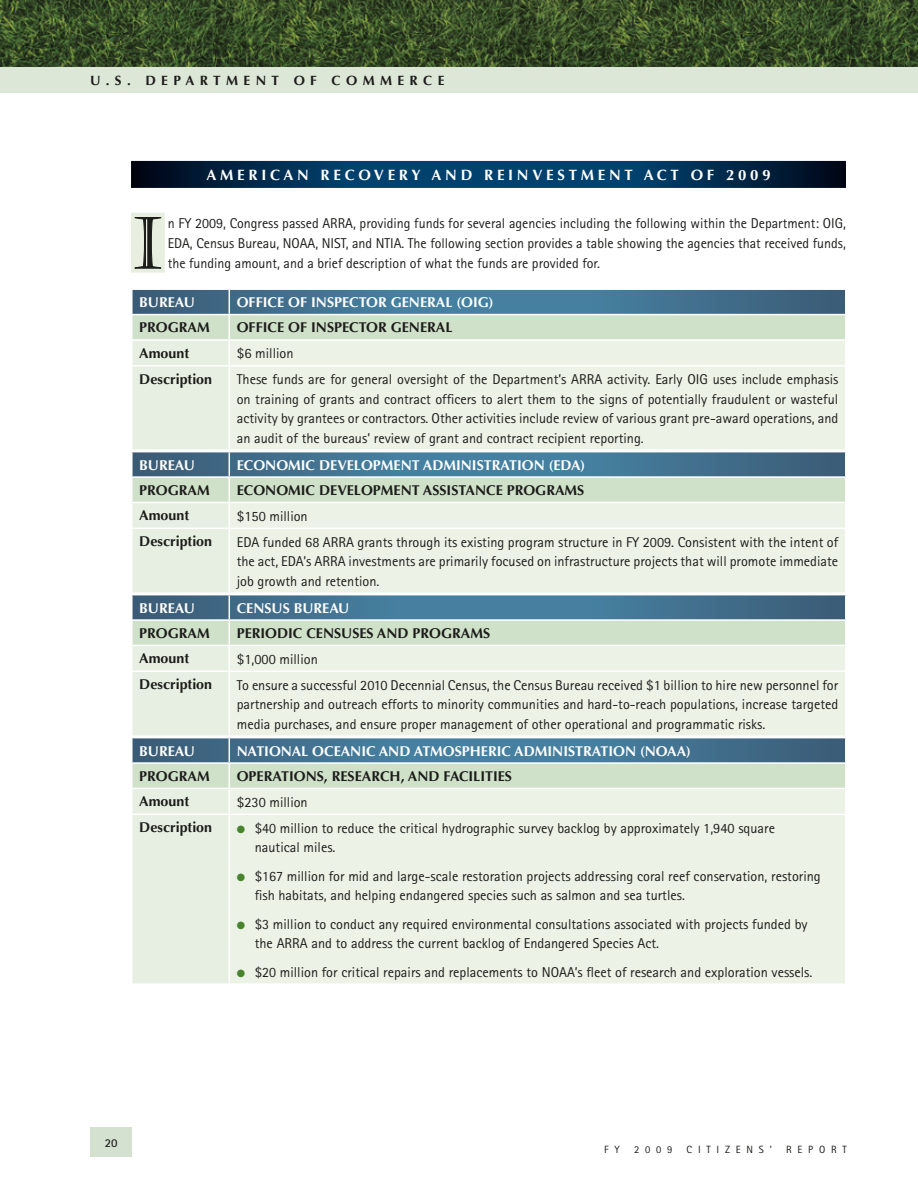
<style>
.page{position:relative;width:918px;height:1188px;background:#fff}
.page>*{position:absolute;margin:0;border:0;box-sizing:border-box;transform-origin:0 0}
.P_MDAdropcap{font:70.95px "Castellar";color:#1c1c1a}
.H1_BlueBoxHeader{font:700 15px "Optima";letter-spacing:.25em;color:#fff}
.Table_PerformOutcome{font:14.25px/19.5px "Rotis Sans Serif";color:#1c1c1a;text-align:justify}
.L1_BulletDots{font:14.25px/19.5px "Rotis Sans Serif";color:#1c1c1a}
.P_MDAdropcap-2{font:14.25px/20.2px "Rotis Sans Serif";color:#1c1c1a;text-align:justify}
.Table_PerformOutcome-2{font:700 14.25px "Optima";color:#1c1c1a}
.MDATable_ColHeader{font:700 14.25px "Optima";color:#fff}
.MDATable_Title{font:700 14.25px "Optima";color:#fff}
.t1{font:700 13.5px "Optima";color:#1c1c1a}
.t2{font:700 12px "Rotis Sans Serif";color:#1c1c1a}
.t3{font:10.5px "Rotis Sans Serif";letter-spacing:.55em;color:#1c1c1a}
.s1{color:#47842e}
</style>
<div class="page">
<svg style="left:131px;top:161px;width:715px;height:27px;background:#003054"></svg>
<hr style="left:131px;top:213px;width:3px;height:60px;background:#e8efe1">
<div style="left:134px;top:213px;width:31px;height:60px;background:#e8efe1"></div>
<svg style="left:134px;top:217px;width:27px;height:52px"></svg>
<svg style="left:132px;top:289px;width:714px;height:694px;background:#d1ded7"></svg>
<hr style="left:845px;top:764px;width:2px;height:24px;background:#fff">
<img style="left:0;top:0;width:917px;height:67px">
<div style="left:91px;top:1127px;width:41px;height:29px;background:#d5e1d0"></div>
<div style="left:0;top:67px;width:917px;height:25px;background:#dde7d8"></div>
<p class="t1" style="left:90px;top:72px;width:86px">U .S. DEPARTMENT</p>
<p class="t1" style="left:294px;top:72px;width:22px">O F</p>
<p class="t1" style="left:332px;top:72px;width:46px">COMMERCE</p>
<p class="H1_BlueBoxHeader" style="left:206px;top:167px;width:566px">AMERI CAN RECOV ERY AND REI NVESTMENT ACT OF 2009</p>
<p class="P_MDAdropcap" style="left:134px;top:206px;width:28px">I</p>
<p class="P_MDAdropcap-2" style="left:168px;top:213px;width:680px">n FY 2009, Congress passed ARRA, providing funds for several agencies including the following within the Department: OIG, EDA, Census Bureau, NOAA, NIST, and NTIA. The following section provides a table showing the agencies that received funds, the funding amount, and a brief description of what the funds are provided for.</p>
<p class="MDATable_Title" style="left:139px;top:294px;width:55px">BU REAU</p>
<p class="MDATable_ColHeader" style="left:237px;top:294px;width:258px">OFFICE OF I NSPECTOR GENERAL (OIG)</p>
<p class="Table_PerformOutcome-2" style="left:139px;top:319px;width:40px">PROGRAM</p>
<p class="Table_PerformOutcome-2" style="left:237px;top:319px;width:84px">OFFICE OF INSPECT</p>
<p class="Table_PerformOutcome-2" style="left:366px;top:319px;width:45px">OR GENERAL</p>
<p class="Table_PerformOutcome-2" style="left:139px;top:345px;width:51px">AMOUNT</p>
<p class="Table_PerformOutcome" style="left:237px;top:344px;width:58px">$6 million</p>
<p class="Table_PerformOutcome-2" style="left:139px;top:371px;width:74px">DESCRIPTION</p>
<p class="Table_PerformOutcome" style="left:237px;top:370px;width:603px">These funds are for general oversight of the Department’s ARRA activity. Early OIG uses include emphasis on training of grants and contract officers to alert them to the signs of potentially fraudulent or wasteful activity by grantees or contractors. Other activities include review of various grant pre-award operations, and an audit of the bureaus’ review of grant and contract recipient reporting.</p>
<p class="MDATable_Title" style="left:139px;top:456px;width:55px">BU REAU</p>
<p class="MDATable_ColHeader" style="left:237px;top:456px;width:350px">ECONOMIC DEVELOPMENT ADMI NISTRATION (EDA)</p>
<p class="Table_PerformOutcome-2" style="left:139px;top:482px;width:40px">PROGRAM</p>
<p class="Table_PerformOutcome-2" style="left:237px;top:482px;width:147px">ECONOMIC DEVELOPMENT</p>
<p class="Table_PerformOutcome-2" style="left:423px;top:482px;width:38px">ASSISTANCE</p>
<p class="Table_PerformOutcome-2" style="left:507px;top:482px;width:40px">PROGRAMS</p>
<p class="Table_PerformOutcome-2" style="left:139px;top:507px;width:51px">AMOUNT</p>
<p class="Table_PerformOutcome" style="left:237px;top:506px;width:72px">$150 million</p>
<p class="Table_PerformOutcome-2" style="left:139px;top:533px;width:74px">DESCRIPTION</p>
<p class="Table_PerformOutcome" style="left:237px;top:532px;width:603px">EDA funded 68 ARRA grants through its existing program structure in FY 2009. Consistent with the intent of the act, EDA’s ARRA investments are primarily focused on infrastructure projects that will promote immediate job growth and retention.</p>
<p class="MDATable_Title" style="left:139px;top:599px;width:55px">BU REAU</p>
<p class="MDATable_ColHeader" style="left:237px;top:599px;width:112px">CENSUS BU REAU</p>
<p class="Table_PerformOutcome-2" style="left:139px;top:625px;width:40px">PROGRAM</p>
<p class="Table_PerformOutcome-2" style="left:237px;top:625px;width:152px">PERIODIC CENSUSES AND</p>
<p class="Table_PerformOutcome-2" style="left:413px;top:625px;width:40px">PROGRAMS</p>
<p class="Table_PerformOutcome-2" style="left:139px;top:650px;width:51px">AMOUNT</p>
<p class="Table_PerformOutcome" style="left:237px;top:649px;width:83px">$1,000 million</p>
<p class="Table_PerformOutcome-2" style="left:139px;top:676px;width:74px">DESCRIPTION</p>
<p class="Table_PerformOutcome" style="left:237px;top:675px;width:603px">To ensure a successful 2010 Decennial Census, the Census Bureau received $1 billion to hire new personnel for partnership and outreach efforts to minority communities and hard-to-reach populations, increase targeted media purchases, and ensure proper management of other operational and programmatic risks.</p>
<p class="MDATable_Title" style="left:139px;top:742px;width:55px">BU REAU</p>
<p class="MDATable_ColHeader" style="left:237px;top:742px;width:456px">NATIONAL OCEANIC AND ATMOSPHERIC ADMI NISTRATION (NOAA)</p>
<p class="Table_PerformOutcome-2" style="left:139px;top:768px;width:40px">PROGRAM</p>
<p class="Table_PerformOutcome-2" style="left:237px;top:768px;width:10px">OPERAT</p>
<p class="Table_PerformOutcome-2" style="left:289px;top:768px;width:61px">IONS, RESEARCH</p>
<p class="Table_PerformOutcome-2" style="left:401px;top:768px;width:19px">, AND</p>
<p class="Table_PerformOutcome-2" style="left:443px;top:768px;width:62px">FACILITIES</p>
<p class="Table_PerformOutcome-2" style="left:139px;top:793px;width:51px">AMOUNT</p>
<p class="Table_PerformOutcome" style="left:237px;top:792px;width:72px">$230 million</p>
<p class="Table_PerformOutcome-2" style="left:139px;top:819px;width:74px">DESCRIPTION</p>
<p class="L1_BulletDots" style="left:255px;top:818px;width:522px;text-indent:-18px"><span class="s1">●</span> $40 million to reduce the critical hydrographic survey backlog by approximately 1,940 square nautical miles.</p>
<p class="L1_BulletDots" style="left:255px;top:866px;width:567px;text-indent:-18px"><span class="s1">●</span> $167 million for mid and large-scale restoration projects addressing coral reef conservation, restoring fish habitats, and helping endangered species such as salmon and sea turtles.</p>
<p class="L1_BulletDots" style="left:255px;top:914px;width:554px;text-indent:-18px"><span class="s1">●</span> $3 million to conduct any required environmental consultations associated with projects funded by the ARRA and to address the current backlog of Endangered Species Act.</p>
<p class="L1_BulletDots" style="left:237px;top:962px;width:577px"><span class="s1">●</span> $20 million for critical repairs and replacements to NOAA’s fleet of research and exploration vessels.</p>
<p class="t2" style="left:105px;top:1135px;width:14px">20</p>
<p class="t3" style="left:604px;top:1143px;width:17px">F Y</p>
<p class="t3" style="left:634px;top:1143px;width:40px">2009</p>
<p class="t3" style="left:687px;top:1143px;width:87px">CITIZENS’</p>
<p class="t3" style="left:786px;top:1143px;width:62px">REPORT</p>
</div>
